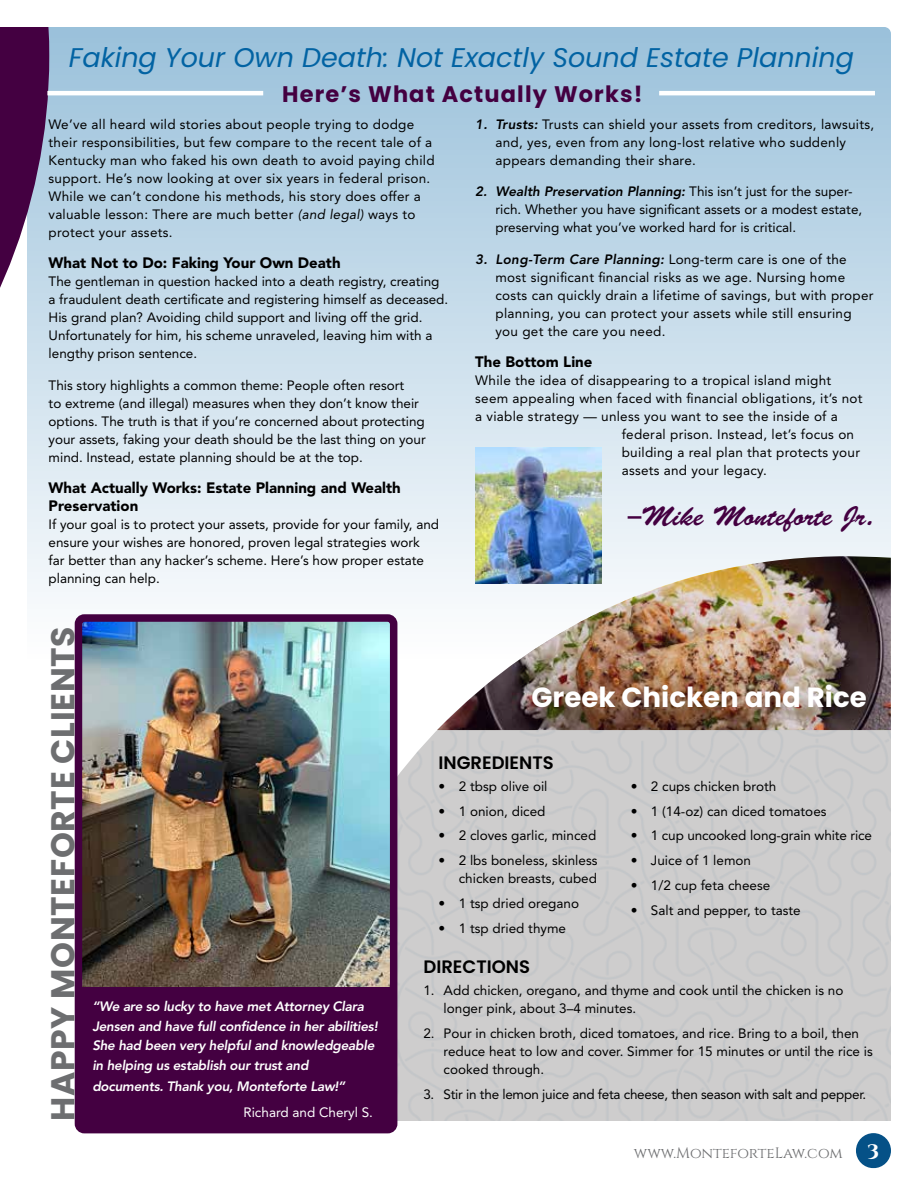
<style>
.page{position:relative;width:918px;height:1188px;background:#fff}
.page>*{position:absolute;margin:0;border:0;box-sizing:border-box;transform-origin:0 0}
.t1{font:700 33px "Poppins";letter-spacing:.02em;color:#6d6e70}
.t2{font:700 27.75px "Poppins";color:#fff}
.t3{font:27.45px "Brush Script Std";color:#440041}
.t4{font:italic 27px "Poppins";color:#0263a3}
.t5{font:700 22.5px "Poppins";letter-spacing:.05em;color:#440041}
.t6{font:700 19.5px "Cinzel";color:#fff;scale:1.11 1}
.t7{font:600 18px "Poppins";color:#000}
.t8{font:900 15px/18px "Avenir LT Std";color:#000}
.t9{font:15px "Cinzel";letter-spacing:-.005em;color:#6d6e70}
.t10{font:13.5px/18px "Avenir LT Std";color:#000}
.t11{font:13.5px/18px "Avenir LT Std";letter-spacing:.02em;color:#000}
.t12{font:italic 800 13.5px/19.5px "Avenir LT Std";letter-spacing:-.02em;color:#fff}
.t13{font:13.5px "Avenir LT Std";letter-spacing:-.02em;color:#000}
.t14{font:13.5px "Avenir LT Std";color:#fff}
.s1{font-style:italic}
.s2{font-weight:800;font-style:italic}
</style>
<div class="page">
<img style="left:0;top:27px;width:891px;height:1142px">
<h3 class="t4" style="left:69px;top:38px;width:787px">Faking Your Own Death: Not Exactly Sound Estate Planning</h3>
<h3 class="t5" style="left:282px;top:78px;width:362px">Here’s What Actually Works!</h3>
<p class="t11" style="left:49px;top:115px;width:388px">We’ve all heard wild stories about people trying to dodge their responsibilities, but few compare to the recent tale of a Kentucky man who faked his own death to avoid paying child support. He’s now looking at over six years in federal prison.<br>While we can’t condone his methods, his story does offer a valuable lesson: There are much better <span class="s1">(and legal)</span> ways to protect your assets.</p>
<p class="t8" style="left:49px;top:254px;width:294px">What Not to Do: Faking Your Own Death</p>
<p class="t10" style="left:49px;top:273px;width:401px">The gentleman in question hacked into a death registry, creating a fraudulent death certificate and registering himself as deceased.<br>His grand plan? Avoiding child support and living off the grid.<br>Unfortunately for him, his scheme unraveled, leaving him with a lengthy prison sentence.</p>
<p class="t10" style="left:49px;top:376px;width:379px">This story highlights a common theme: People often resort<br>to extreme (and illegal) measures when they don’t know their options. The truth is that if you’re concerned about protecting your assets, faking your death should be the last thing on your mind. Instead, estate planning should be at the top.</p>
<p class="t8" style="left:49px;top:479px;width:354px">What Actually Works: Estate Planning and Wealth<br>Preservation</p>
<p class="t10" style="left:49px;top:516px;width:392px">If your goal is to protect your assets, provide for your family, and ensure your wishes are honored, proven legal strategies work far better than any hacker’s scheme. Here’s how proper estate planning can help.</p>
<p class="t11" style="left:496px;top:115px;width:380px;text-indent:-20px"><span class="s2">1. Trusts:</span> Trusts can shield your assets from creditors, lawsuits, and, yes, even from any long-lost relative who suddenly appears demanding their share.</p>
<p class="t10" style="left:496px;top:183px;width:368px;text-indent:-20px"><span class="s2">2. Wealth Preservation Planning:</span> This isn’t just for the super&shy;rich. Whether you have significant assets or a modest estate, preserving what you’ve worked hard for is critical.</p>
<p class="t11" style="left:496px;top:250px;width:380px;text-indent:-20px"><span class="s2">3. Long-Term Care Planning:</span> Long-term care is one of the most significant financial risks as we age. Nursing home costs can quickly drain a lifetime of savings, but with proper planning, you can protect your assets while still ensuring you get the care you need.</p>
<p class="t8" style="left:475px;top:353px;width:119px">The Bottom Line</p>
<p class="t11" style="left:475px;top:372px;width:357px">While the idea of disappearing to a tropical island might</p>
<p class="t11" style="left:475px;top:390px;width:389px">seem appealing when faced with financial obligations, it’s not</p>
<p class="t11" style="left:475px;top:408px;width:364px">a viable strategy — unless you want to see the inside of a</p>
<p class="t11" style="left:622px;top:426px;width:234px">federal prison. Instead, let’s focus on</p>
<p class="t11" style="left:622px;top:444px;width:240px">building a real plan that protects your</p>
<p class="t11" style="left:622px;top:462px;width:147px">assets and your legacy.</p>
<h3 class="t3" style="left:628px;top:501px;width:248px">–Mike Monteforte Jr.</h3>
<h1 class="t1" style="left:40px;top:1121px;width:496px;rotate:-90deg">HAPPY MONTEFORTE CLIENTS</h1>
<p class="t12" style="left:92px;top:997px;width:287px">“We are so lucky to have met Attorney Clara Jensen and have full confidence in her abilities!<br>She had been very helpful and knowledgeable in helping us establish our trust and</p>
<p class="t12" style="left:92px;top:1076px;width:254px">documents. Thank you, Monteforte Law!”</p>
<p class="t14" style="left:243px;top:1104px;width:131px">Richard and Cheryl S.</p>
<h2 class="t2" style="left:532px;top:678px;width:337px">Greek Chicken and Rice</h2>
<h3 class="t7" style="left:439px;top:750px;width:117px">INGREDIENTS</h3>
<p class="t10" style="left:439px;top:777px;width:111px">• 2 tbsp olive oil</p>
<p class="t10" style="left:439px;top:802px;width:109px">• 1 onion, diced</p>
<p class="t10" style="left:439px;top:827px;width:159px">• 2 cloves garlic, minced</p>
<p class="t10" style="left:439px;top:851px;width:161px;text-align:right">• 2 lbs boneless, skinless chicken breasts, cubed</p>
<p class="t10" style="left:439px;top:894px;width:142px">• 1 tsp dried oregano</p>
<p class="t10" style="left:439px;top:919px;width:129px">• 1 tsp dried thyme</p>
<p class="t10" style="left:631px;top:777px;width:147px">• 2 cups chicken broth</p>
<p class="t10" style="left:631px;top:802px;width:197px">• 1 (14-oz) can diced tomatoes</p>
<p class="t10" style="left:631px;top:827px;width:243px">• 1 cup uncooked long-grain white rice</p>
<p class="t10" style="left:631px;top:851px;width:122px">• Juice of 1 lemon</p>
<p class="t10" style="left:631px;top:876px;width:141px">• 1/2 cup feta cheese</p>
<p class="t10" style="left:631px;top:901px;width:172px">• Salt and pepper, to taste</p>
<h3 class="t7" style="left:424px;top:954px;width:108px">DIRECTIONS</h3>
<p class="t10" style="left:444px;top:982px;width:401px;text-indent:-20px">1. Add chicken, oregano, and thyme and cook until the chicken is no longer pink, about 3–4 minutes.</p>
<p class="t10" style="left:444px;top:1024px;width:431px;text-indent:-20px">2. Pour in chicken broth, diced tomatoes, and rice. Bring to a boil, then reduce heat to low and cover. Simmer for 15 minutes or until the rice is cooked through.</p>
<p class="t13" style="left:423px;top:1086px;width:445px">3. Stir in the lemon juice and feta cheese, then season with salt and pepper.</p>
<p class="t9" style="left:634px;top:1143px;width:210px">www.MonteforteLaw.com</p>
<h3 class="t6" style="left:867px;top:1139px;width:12px">3</h3>
</div>
